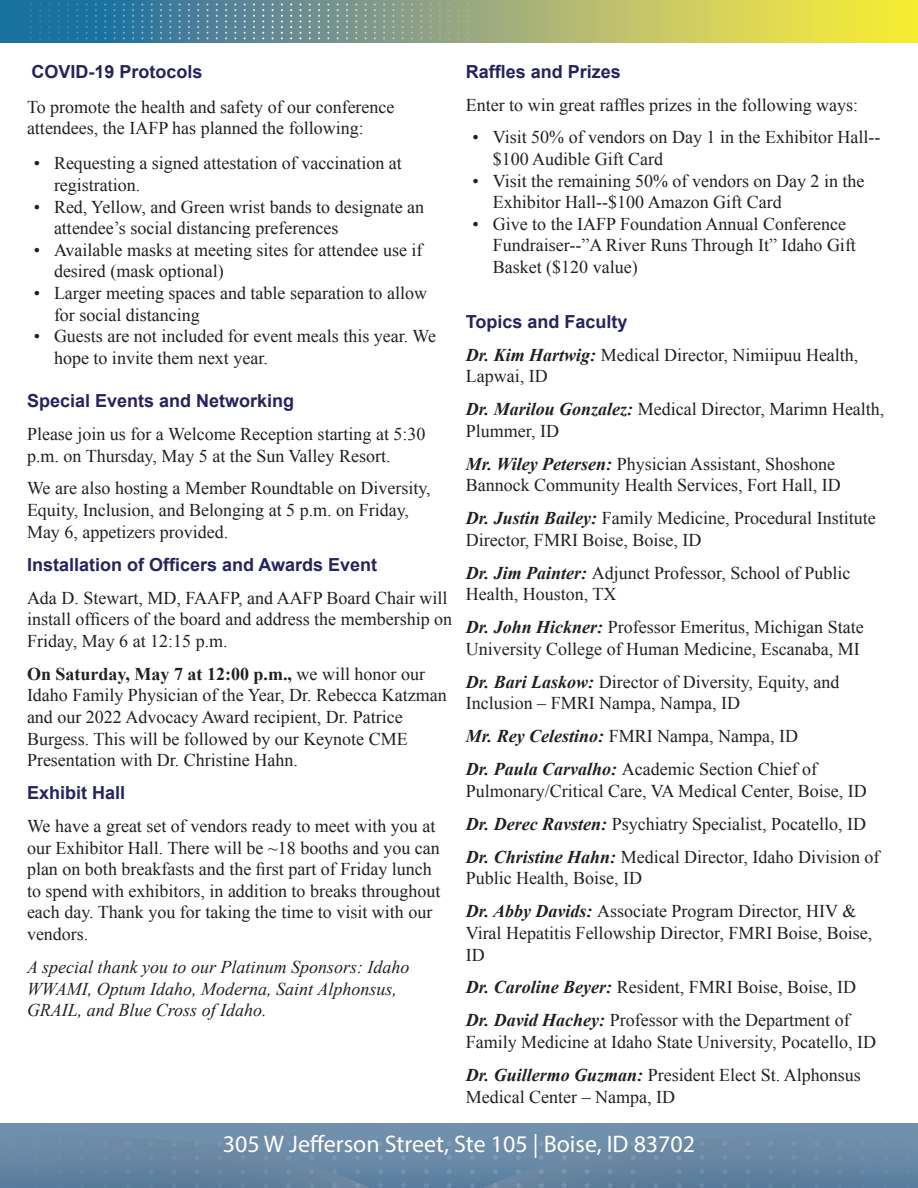
<style>
.page{position:relative;width:918px;height:1188px;background:#fff}
.page>*{position:absolute;margin:0;border:0;box-sizing:border-box;transform-origin:0 0}
.t1{font:24px "Myriad Pro";color:#fff}
.t2{font:18px/21.6px "Times New Roman";color:#231f20}
.t3{font:700 18px "Arial";color:#262362}
.t4{font:italic 18px/21.6px "Times New Roman";color:#231f20}
.s1{font-weight:700;font-style:italic}
.s2{font-weight:700}
</style>
<div class="page">
<div style="left:0;top:1123px;width:918px;height:65px;background:#7090ab"></div>
<svg style="left:0;top:1141px;width:918px;height:47px"></svg>
<svg style="left:0;top:0;width:918px;height:43px;background:#94ab77"></svg>
<svg style="left:458px;top:3px;width:2px;height:36px"></svg>
<svg style="left:448px;top:3px;width:2px;height:36px"></svg>
<svg style="left:439px;top:3px;width:2px;height:36px"></svg>
<svg style="left:430px;top:3px;width:2px;height:36px"></svg>
<svg style="left:420px;top:3px;width:2px;height:36px"></svg>
<svg style="left:411px;top:3px;width:2px;height:36px"></svg>
<svg style="left:402px;top:3px;width:2px;height:36px"></svg>
<svg style="left:392px;top:3px;width:2px;height:36px"></svg>
<svg style="left:383px;top:3px;width:2px;height:36px"></svg>
<svg style="left:374px;top:3px;width:2px;height:36px"></svg>
<svg style="left:365px;top:3px;width:2px;height:36px"></svg>
<svg style="left:355px;top:3px;width:2px;height:36px"></svg>
<svg style="left:346px;top:3px;width:2px;height:36px"></svg>
<svg style="left:337px;top:3px;width:2px;height:36px"></svg>
<svg style="left:327px;top:3px;width:2px;height:36px"></svg>
<svg style="left:318px;top:3px;width:2px;height:36px"></svg>
<svg style="left:309px;top:3px;width:2px;height:36px"></svg>
<svg style="left:299px;top:3px;width:2px;height:36px"></svg>
<svg style="left:290px;top:3px;width:2px;height:36px"></svg>
<svg style="left:281px;top:3px;width:2px;height:36px"></svg>
<svg style="left:272px;top:3px;width:2px;height:36px"></svg>
<svg style="left:262px;top:3px;width:2px;height:36px"></svg>
<svg style="left:253px;top:3px;width:2px;height:36px"></svg>
<svg style="left:244px;top:3px;width:2px;height:36px"></svg>
<svg style="left:234px;top:3px;width:2px;height:36px"></svg>
<svg style="left:225px;top:3px;width:2px;height:36px"></svg>
<svg style="left:216px;top:3px;width:2px;height:36px"></svg>
<svg style="left:207px;top:3px;width:2px;height:36px"></svg>
<svg style="left:197px;top:3px;width:2px;height:36px"></svg>
<svg style="left:188px;top:3px;width:2px;height:36px"></svg>
<svg style="left:179px;top:3px;width:2px;height:36px"></svg>
<svg style="left:169px;top:3px;width:2px;height:36px"></svg>
<svg style="left:160px;top:3px;width:2px;height:36px"></svg>
<svg style="left:151px;top:3px;width:2px;height:36px"></svg>
<svg style="left:141px;top:3px;width:2px;height:36px"></svg>
<svg style="left:132px;top:3px;width:2px;height:36px"></svg>
<svg style="left:123px;top:3px;width:2px;height:36px"></svg>
<svg style="left:114px;top:3px;width:2px;height:36px"></svg>
<svg style="left:104px;top:3px;width:2px;height:36px"></svg>
<svg style="left:95px;top:3px;width:2px;height:36px"></svg>
<svg style="left:86px;top:3px;width:2px;height:36px"></svg>
<svg style="left:76px;top:3px;width:2px;height:36px"></svg>
<svg style="left:67px;top:3px;width:2px;height:36px"></svg>
<svg style="left:58px;top:3px;width:2px;height:36px"></svg>
<svg style="left:48px;top:3px;width:2px;height:36px"></svg>
<svg style="left:39px;top:3px;width:2px;height:36px"></svg>
<svg style="left:467px;top:3px;width:2px;height:36px"></svg>
<svg style="left:30px;top:3px;width:2px;height:36px"></svg>
<p class="t3" style="left:466px;top:59px;width:157px">Raffles and Prizes</p>
<p class="t2" style="left:466px;top:93px;width:394px">Enter to win great raffles prizes in the following ways:</p>
<p class="t2" style="left:493px;top:126px;width:389px;text-indent:-20px">• Visit 50% of vendors on Day 1 in the Exhibitor Hall-- $100 Audible Gift Card</p>
<p class="t2" style="left:493px;top:170px;width:373px;text-indent:-20px">• Visit the remaining 50% of vendors on Day 2 in the<br>Exhibitor Hall--$100 Amazon Gift Card</p>
<p class="t2" style="left:493px;top:213px;width:365px;text-indent:-20px">• Give to the IAFP Foundation Annual Conference<br>Fundraiser--”A River Runs Through It” Idaho Gift<br>Basket ($120 value)</p>
<p class="t3" style="left:466px;top:309px;width:163px">Topics and Faculty</p>
<p class="t2" style="left:466px;top:343px;width:394px"><span class="s1">Dr. Kim Hartwig:</span> Medical Director, Nimiipuu Health,<br>Lapwai, ID</p>
<p class="t2" style="left:466px;top:398px;width:420px"><span class="s1">Dr. Marilou Gonzalez:</span> Medical Director, Marimn Health,<br>Plummer, ID</p>
<p class="t2" style="left:466px;top:453px;width:376px"><span class="s1">Mr. Wiley Petersen:</span> Physician Assistant, Shoshone<br>Bannock Community Health Services, Fort Hall, ID</p>
<p class="t2" style="left:466px;top:507px;width:411px"><span class="s1">Dr. Justin Bailey:</span> Family Medicine, Procedural Institute<br>Director, FMRI Boise, Boise, ID</p>
<p class="t2" style="left:466px;top:562px;width:386px"><span class="s1">Dr. Jim Painter:</span> Adjunct Professor, School of Public<br>Health, Houston, TX</p>
<p class="t2" style="left:466px;top:616px;width:400px"><span class="s1">Dr. John Hickner:</span> Professor Emeritus, Michigan State<br>University College of Human Medicine, Escanaba, MI</p>
<p class="t2" style="left:466px;top:671px;width:375px"><span class="s1">Dr. Bari Laskow:</span> Director of Diversity, Equity, and<br>Inclusion – FMRI Nampa, Nampa, ID</p>
<p class="t2" style="left:466px;top:725px;width:334px"><span class="s1">Mr. Rey Celestino:</span> FMRI Nampa, Nampa, ID</p>
<p class="t2" style="left:466px;top:758px;width:403px"><span class="s1">Dr. Paula Carvalho:</span> Academic Section Chief of<br>Pulmonary/Critical Care, VA Medical Center, Boise, ID</p>
<p class="t2" style="left:466px;top:813px;width:402px"><span class="s1">Dr. Derec Ravsten:</span> Psychiatry Specialist, Pocatello, ID</p>
<p class="t2" style="left:466px;top:846px;width:415px"><span class="s1">Dr. Christine Hahn:</span> Medical Director, Idaho Division of<br>Public Health, Boise, ID</p>
<p class="t2" style="left:466px;top:900px;width:408px"><span class="s1">Dr. Abby Davids:</span> Associate Program Director, HIV &amp;<br>Viral Hepatitis Fellowship Director, FMRI Boise, Boise,<br>ID</p>
<p class="t2" style="left:466px;top:976px;width:392px"><span class="s1">Dr. Caroline Beyer:</span> Resident, FMRI Boise, Boise, ID</p>
<p class="t2" style="left:466px;top:1009px;width:412px"><span class="s1">Dr. David Hachey:</span> Professor with the Department of<br>Family Medicine at Idaho State University, Pocatello, ID</p>
<p class="t2" style="left:466px;top:1064px;width:397px"><span class="s1">Dr. Guillermo Guzman:</span> President Elect St. Alphonsus<br>Medical Center – Nampa, ID</p>
<p class="t1" style="left:223px;top:1130px;width:474px">305 W Jefferson Street, Ste 105 | Boise, ID 83702</p>
<p class="t3" style="left:32px;top:59px;width:173px">COVID-19 Protocols</p>
<p class="t2" style="left:27px;top:96px;width:369px">To promote the health and safety of our conference attendees, the IAFP has planned the following:</p>
<p class="t2" style="left:54px;top:152px;width:349px;text-indent:-20px">• Requesting a signed attestation of vaccination at registration.</p>
<p class="t2" style="left:54px;top:196px;width:372px;text-indent:-20px">• Red, Yellow, and Green wrist bands to designate an attendee’s social distancing preferences</p>
<p class="t2" style="left:54px;top:239px;width:370px;text-indent:-20px">• Available masks at meeting sites for attendee use if desired (mask optional)</p>
<p class="t2" style="left:54px;top:282px;width:375px;text-indent:-20px">• Larger meeting spaces and table separation to allow for social distancing</p>
<p class="t2" style="left:54px;top:325px;width:384px;text-indent:-20px">• Guests are not included for event meals this year. We hope to invite them next year.</p>
<p class="t3" style="left:27px;top:389px;width:269px">Special Events and Networking</p>
<p class="t2" style="left:27px;top:423px;width:400px">Please join us for a Welcome Reception starting at 5:30 p.m. on Thursday, May 5 at the Sun Valley Resort.</p>
<p class="t2" style="left:27px;top:477px;width:405px">We are also hosting a Member Roundtable on Diversity,<br>Equity, Inclusion, and Belonging at 5 p.m. on Friday,<br>May 6, appetizers provided.</p>
<p class="t3" style="left:27px;top:552px;width:352px">Installation of Officers and Awards Event</p>
<p class="t2" style="left:27px;top:586px;width:427px">Ada D. Stewart, MD, FAAFP, and AAFP Board Chair will install officers of the board and address the membership on<br>Friday, May 6 at 12:15 p.m.</p>
<p class="t2" style="left:27px;top:663px;width:421px"><span class="s2">On Saturday, May 7 at 12:00 p.m.,</span> we will honor our Idaho Family Physician of the Year, Dr. Rebecca Katzman and our 2022 Advocacy Award recipient, Dr. Patrice Burgess. This will be followed by our Keynote CME Presentation with Dr. Christine Hahn.</p>
<p class="t3" style="left:27px;top:781px;width:100px">Exhibit Hall</p>
<p class="t2" style="left:27px;top:815px;width:415px">We have a great set of vendors ready to meet with you at our Exhibitor Hall. There will be ~18 booths and you can plan on both breakfasts and the first part of Friday lunch to spend with exhibitors, in addition to breaks throughout each day. Thank you for taking the time to visit with our vendors.</p>
<p class="t4" style="left:27px;top:956px;width:384px">A special thank you to our Platinum Sponsors: Idaho<br>WWAMI, Optum Idaho, Moderna, Saint Alphonsus,<br>GRAIL, and Blue Cross of Idaho.</p>
</div>
